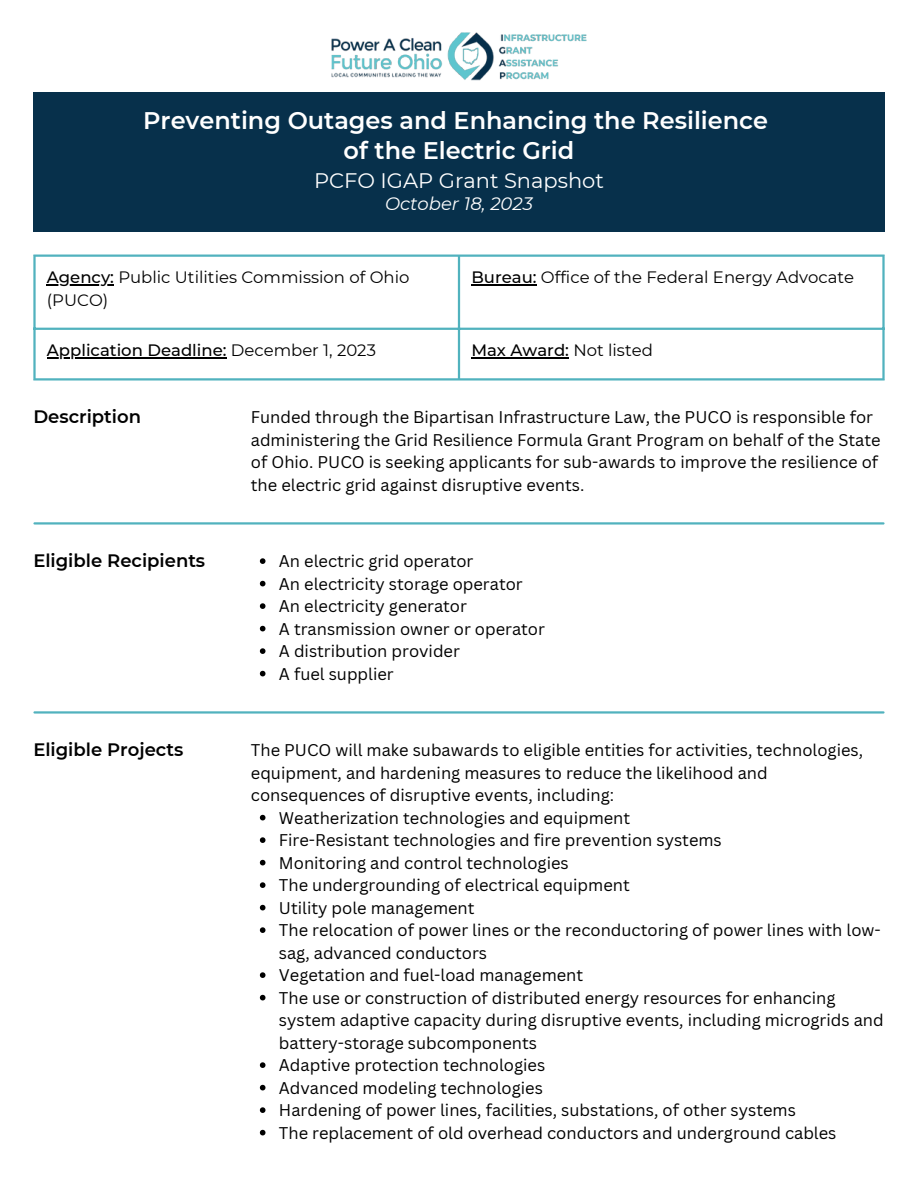
<style>
.page{position:relative;width:918px;height:1188px;background:#fff}
.page>*{position:absolute;margin:0;border:0;box-sizing:border-box;transform-origin:0 0}
.t1{font:600 24px "Montserrat";color:#fff}
.t2{font:21px "Montserrat";color:#fff}
.t3{font:600 18px "Montserrat";color:#000}
.t4{font:italic 18px "Montserrat";color:#fff}
.t5{font:16.5px/22.5px "Canva Sans";color:#000}
.t6{font:16.5px/22.5px "Montserrat";color:#000}
.t7{font:500 16.5px "Montserrat";color:#000}
.s1{font-weight:500}
.s2{font-weight:400}
</style>
<div class="page">
<hr style="left:47px;top:284px;width:67px;height:1px;background:#000">
<hr style="left:471px;top:284px;width:66px;height:1px;background:#000">
<hr style="left:47px;top:357px;width:180px;height:2px;background:#000">
<hr style="left:471px;top:357px;width:98px;height:2px;background:#000">
<hr style="left:33px;top:257px;width:3px;height:121px;background:#51b2be">
<hr style="left:458px;top:257px;width:2px;height:121px;background:#51b2be">
<hr style="left:882px;top:257px;width:3px;height:121px;background:#51b2be">
<hr style="left:33px;top:255px;width:852px;height:2px;background:#51b2be">
<hr style="left:33px;top:328px;width:852px;height:2px;background:#51b2be">
<hr style="left:33px;top:378px;width:852px;height:3px;background:#51b2be">
<hr style="left:34px;top:522px;width:850px;height:3px;background:#51b2be">
<img style="left:331px;top:33px;width:256px;height:48px">
<div style="left:33px;top:92px;width:852px;height:140px;background:#07304b"></div>
<svg style="left:260px;top:558px;width:5px;height:6px"></svg>
<svg style="left:260px;top:581px;width:5px;height:5px"></svg>
<svg style="left:260px;top:603px;width:5px;height:6px"></svg>
<svg style="left:260px;top:626px;width:5px;height:5px"></svg>
<svg style="left:260px;top:648px;width:5px;height:6px"></svg>
<svg style="left:260px;top:671px;width:5px;height:5px"></svg>
<svg style="left:260px;top:815px;width:5px;height:5px"></svg>
<svg style="left:260px;top:837px;width:5px;height:6px"></svg>
<svg style="left:260px;top:860px;width:5px;height:5px"></svg>
<svg style="left:260px;top:882px;width:5px;height:6px"></svg>
<svg style="left:260px;top:905px;width:5px;height:5px"></svg>
<svg style="left:260px;top:927px;width:5px;height:6px"></svg>
<svg style="left:260px;top:972px;width:5px;height:6px"></svg>
<svg style="left:260px;top:995px;width:5px;height:5px"></svg>
<svg style="left:260px;top:1062px;width:5px;height:6px"></svg>
<svg style="left:260px;top:1085px;width:5px;height:5px"></svg>
<svg style="left:260px;top:1107px;width:5px;height:6px"></svg>
<svg style="left:260px;top:1130px;width:5px;height:5px"></svg>
<hr style="left:34px;top:711px;width:850px;height:3px;background:#51b2be">
<p class="t1" style="left:143px;top:106px;width:626px">Preventing Outages and Enhancing the Resilience</p>
<p class="t1" style="left:344px;top:136px;width:232px">of the Electric Grid</p>
<p class="t2" style="left:314px;top:167px;width:291px">PCFO IGAP Grant Snapshot</p>
<p class="t4" style="left:385px;top:193px;width:149px">October 18, 2023</p>
<p class="t6" style="left:47px;top:266px;width:364px"><span class="s1">Agency:</span> Public Utilities Commission of Ohio (PUCO)</p>
<p class="t6" style="left:471px;top:266px;width:384px"><span class="s1">Bureau:</span> Office of the Federal Energy Advocate</p>
<p class="t7" style="left:47px;top:340px;width:331px">Application Deadline: <span class="s2">December 1, 2023</span></p>
<p class="t7" style="left:471px;top:340px;width:183px">Max Award: <span class="s2">Not listed</span></p>
<p class="t3" style="left:33px;top:406px;width:109px">Description</p>
<p class="t5" style="left:251px;top:406px;width:631px">Funded through the Bipartisan Infrastructure Law, the PUCO is responsible for administering the Grid Resilience Formula Grant Program on behalf of the State of Ohio. PUCO is seeking applicants for sub-awards to improve the resilience of the electric grid against disruptive events.</p>
<p class="t3" style="left:33px;top:550px;width:173px">Eligible Recipients</p>
<p class="t5" style="left:279px;top:550px;width:196px">An electric grid operator</p>
<p class="t5" style="left:279px;top:572px;width:245px">An electricity storage operator</p>
<p class="t5" style="left:279px;top:595px;width:190px">An electricity generator</p>
<p class="t5" style="left:279px;top:617px;width:268px">A transmission owner or operator</p>
<p class="t5" style="left:279px;top:640px;width:183px">A distribution provider</p>
<p class="t5" style="left:279px;top:662px;width:116px">A fuel supplier</p>
<p class="t3" style="left:33px;top:739px;width:151px">Eligible Projects</p>
<p class="t5" style="left:251px;top:739px;width:614px">The PUCO will make subawards to eligible entities for activities, technologies, equipment, and hardening measures to reduce the likelihood and consequences of disruptive events, including:</p>
<p class="t5" style="left:279px;top:806px;width:353px">Weatherization technologies and equipment</p>
<p class="t5" style="left:279px;top:829px;width:444px">Fire-Resistant technologies and fire prevention systems</p>
<p class="t5" style="left:279px;top:851px;width:291px">Monitoring and control technologies</p>
<p class="t5" style="left:279px;top:874px;width:352px">The undergrounding of electrical equipment</p>
<p class="t5" style="left:279px;top:896px;width:197px">Utility pole management</p>
<p class="t5" style="left:279px;top:919px;width:603px">The relocation of power lines or the reconductoring of power lines with low&shy;sag, advanced conductors</p>
<p class="t5" style="left:279px;top:964px;width:306px">Vegetation and fuel-load management</p>
<p class="t5" style="left:279px;top:986px;width:606px">The use or construction of distributed energy resources for enhancing system adaptive capacity during disruptive events, including microgrids and battery-storage subcomponents</p>
<p class="t5" style="left:279px;top:1054px;width:268px">Adaptive protection technologies</p>
<p class="t5" style="left:279px;top:1076px;width:265px">Advanced modeling technologies</p>
<p class="t5" style="left:279px;top:1099px;width:519px">Hardening of power lines, facilities, substations, of other systems</p>
<p class="t5" style="left:279px;top:1121px;width:559px">The replacement of old overhead conductors and underground cables</p>
</div>
